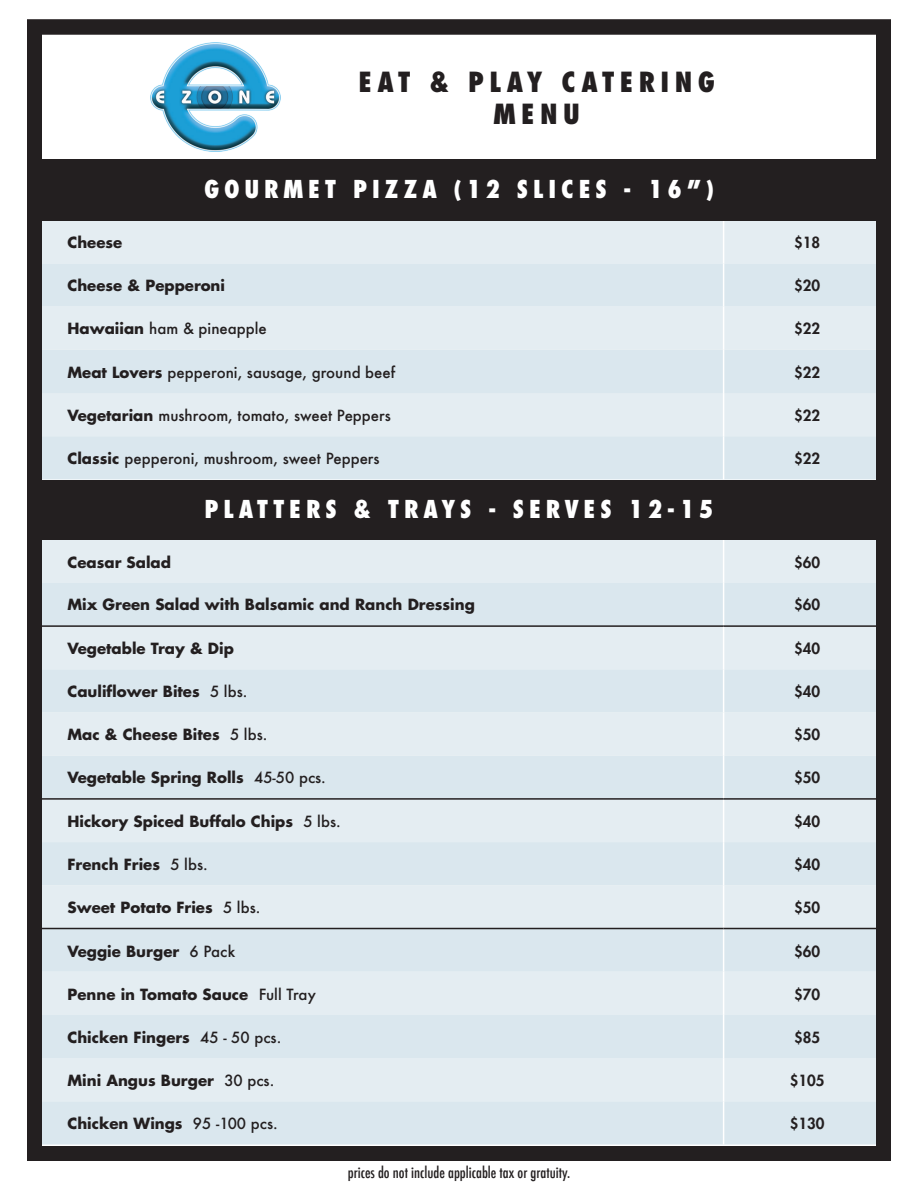
<style>
.page{position:relative;width:918px;height:1188px;background:#fff}
.page>*{position:absolute;margin:0;border:0;box-sizing:border-box;transform-origin:0 0}
.t1{font:800 condensed 27px/32.4px "Futura";letter-spacing:.2em;color:#231f20;text-align:center}
.t2{font:800 condensed 24px "Futura";letter-spacing:.2em;color:#fff}
.t3{font:700 15px "Futura";color:#231f20}
.t4{font:500 15px "Futura";color:#231f20}
.t5{font:800 15px "Futura Std";color:#231f20}
.t6{font:500 condensed 15px "Futura";color:#231f20}
.s1{font-weight:700}
.s2{font-weight:500}
</style>
<div class="page">
<div style="left:43px;top:220px;width:832px;height:130px;background:#e4edf2"></div>
<div style="left:43px;top:263px;width:832px;height:44px;background:#dae7ee"></div>
<svg style="left:43px;top:350px;width:832px;height:129px;background:#dde9ef"></svg>
<hr style="left:723px;top:220px;width:1px;height:43px;background:#fff">
<hr style="left:723px;top:263px;width:1px;height:44px;background:#fff">
<hr style="left:723px;top:307px;width:1px;height:43px;background:#fff">
<hr style="left:723px;top:350px;width:1px;height:43px;background:#fff">
<hr style="left:723px;top:393px;width:1px;height:43px;background:#fff">
<hr style="left:723px;top:436px;width:1px;height:43px;background:#fff">
<div style="left:43px;top:540px;width:832px;height:129px;background:#e4edf2"></div>
<div style="left:43px;top:583px;width:832px;height:42px;background:#dae7ee"></div>
<svg style="left:43px;top:669px;width:832px;height:476px;background:#dee9ef"></svg>
<hr style="left:723px;top:540px;width:1px;height:43px;background:#fff">
<hr style="left:723px;top:583px;width:1px;height:42px;background:#fff">
<hr style="left:723px;top:627px;width:1px;height:42px;background:#fff">
<hr style="left:723px;top:669px;width:1px;height:44px;background:#fff">
<hr style="left:723px;top:713px;width:1px;height:43px;background:#fff">
<hr style="left:723px;top:756px;width:1px;height:42px;background:#fff">
<hr style="left:723px;top:800px;width:1px;height:42px;background:#fff">
<hr style="left:723px;top:842px;width:1px;height:43px;background:#fff">
<hr style="left:723px;top:885px;width:1px;height:43px;background:#fff">
<hr style="left:723px;top:929px;width:1px;height:43px;background:#fff">
<hr style="left:723px;top:972px;width:1px;height:43px;background:#fff">
<hr style="left:723px;top:1015px;width:1px;height:43px;background:#fff">
<hr style="left:723px;top:1058px;width:1px;height:43px;background:#fff">
<hr style="left:723px;top:1101px;width:1px;height:44px;background:#fff">
<hr style="left:27px;top:625px;width:697px;height:2px;background:#231f20">
<hr style="left:724px;top:625px;width:167px;height:2px;background:#231f20">
<hr style="left:27px;top:798px;width:697px;height:2px;background:#231f20">
<hr style="left:724px;top:798px;width:167px;height:2px;background:#231f20">
<hr style="left:27px;top:928px;width:697px;height:1px;background:#231f20">
<hr style="left:724px;top:928px;width:167px;height:1px;background:#231f20">
<div style="left:27px;top:159px;width:864px;height:61px;background:#231f20"></div>
<div style="left:27px;top:480px;width:864px;height:60px;background:#231f20"></div>
<img style="left:151px;top:43px;width:130px;height:108px">
<div style="left:27px;top:19px;width:864px;height:1142px;border:15px solid #231f20"></div>
<h1 class="t1" style="left:359px;top:65px;width:358px">EAT &amp; PLAY CATERING<br>MENU</h1>
<h2 class="t2" style="left:204px;top:174px;width:511px">GOURMET PIZZA (12 SLICES - 16”)</h2>
<p class="t3" style="left:68px;top:232px;width:56px">Cheese</p>
<p class="t5" style="left:794px;top:233px;width:28px">$18</p>
<p class="t3" style="left:68px;top:276px;width:159px">Cheese &amp; Pepperoni</p>
<p class="t5" style="left:794px;top:276px;width:28px">$20</p>
<p class="t4" style="left:68px;top:319px;width:201px"><span class="s1">Hawaiian</span> ham &amp; pineapple</p>
<p class="t5" style="left:794px;top:319px;width:28px">$22</p>
<p class="t4" style="left:68px;top:362px;width:329px"><span class="s1">Meat Lovers</span> pepperoni, sausage, ground beef</p>
<p class="t5" style="left:794px;top:363px;width:28px">$22</p>
<p class="t4" style="left:68px;top:405px;width:325px"><span class="s1">Vegetarian</span> mushroom, tomato, sweet Peppers</p>
<p class="t5" style="left:794px;top:406px;width:28px">$22</p>
<p class="t4" style="left:68px;top:448px;width:314px"><span class="s1">Classic</span> pepperoni, mushroom, sweet Peppers</p>
<p class="t5" style="left:794px;top:449px;width:28px">$22</p>
<h2 class="t2" style="left:205px;top:494px;width:510px">PLATTERS &amp; TRAYS - SERVES 12-15</h2>
<p class="t3" style="left:68px;top:552px;width:105px">Ceasar Salad</p>
<p class="t5" style="left:794px;top:552px;width:28px">$60</p>
<p class="t3" style="left:68px;top:595px;width:409px">Mix Green Salad with Balsamic and Ranch Dressing</p>
<p class="t5" style="left:794px;top:595px;width:28px">$60</p>
<p class="t3" style="left:68px;top:639px;width:168px">Vegetable Tray &amp; Dip</p>
<p class="t5" style="left:794px;top:639px;width:28px">$40</p>
<p class="t3" style="left:68px;top:682px;width:181px">Cauliflower Bites <span class="s2">5 lbs.</span></p>
<p class="t5" style="left:794px;top:682px;width:28px">$40</p>
<p class="t3" style="left:68px;top:725px;width:201px">Mac &amp; Cheese Bites <span class="s2">5 lbs.</span></p>
<p class="t5" style="left:794px;top:725px;width:28px">$50</p>
<p class="t3" style="left:68px;top:768px;width:260px">Vegetable Spring Rolls <span class="s2">45-50 pcs.</span></p>
<p class="t5" style="left:794px;top:768px;width:28px">$50</p>
<p class="t3" style="left:68px;top:812px;width:275px">Hickory Spiced Buffalo Chips <span class="s2">5 lbs.</span></p>
<p class="t5" style="left:794px;top:812px;width:28px">$40</p>
<p class="t3" style="left:68px;top:854px;width:142px">French Fries <span class="s2">5 lbs.</span></p>
<p class="t5" style="left:794px;top:855px;width:28px">$40</p>
<p class="t3" style="left:68px;top:897px;width:194px">Sweet Potato Fries <span class="s2">5 lbs.</span></p>
<p class="t5" style="left:794px;top:898px;width:28px">$50</p>
<p class="t3" style="left:68px;top:941px;width:169px">Veggie Burger <span class="s2">6 Pack</span></p>
<p class="t5" style="left:794px;top:942px;width:28px">$60</p>
<p class="t3" style="left:68px;top:984px;width:250px">Penne in Tomato Sauce <span class="s2">Full Tray</span></p>
<p class="t5" style="left:794px;top:984px;width:28px">$70</p>
<p class="t3" style="left:68px;top:1027px;width:215px">Chicken Fingers <span class="s2">45 - 50 pcs.</span></p>
<p class="t5" style="left:794px;top:1028px;width:28px">$85</p>
<p class="t3" style="left:68px;top:1070px;width:208px">Mini Angus Burger <span class="s2">30 pcs.</span></p>
<p class="t5" style="left:790px;top:1071px;width:36px">$105</p>
<p class="t3" style="left:68px;top:1114px;width:212px">Chicken Wings <span class="s2">95 -100 pcs.</span></p>
<p class="t5" style="left:790px;top:1114px;width:36px">$130</p>
<p class="t6" style="left:348px;top:1163px;width:224px">prices do not include applicable tax or gratuity.</p>
</div>
